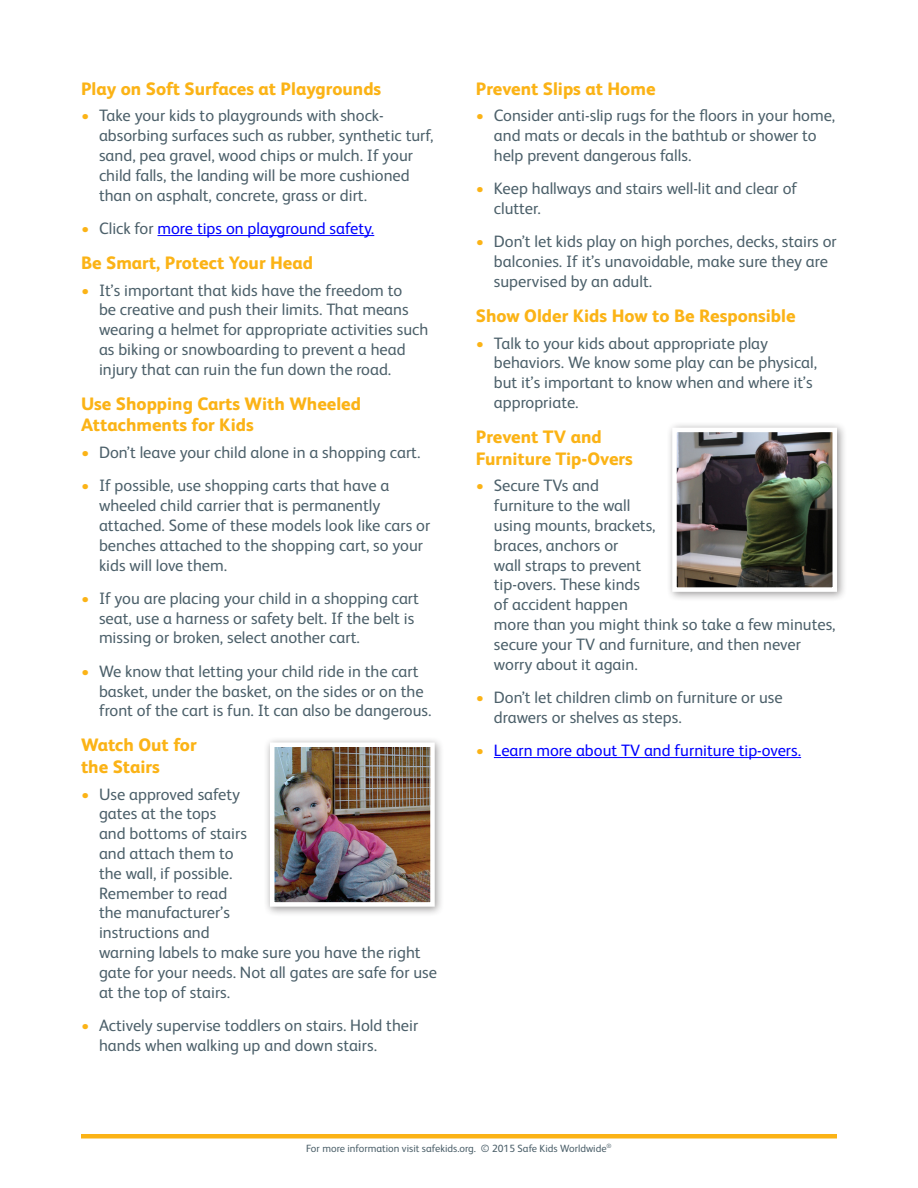
<style>
.page{position:relative;width:918px;height:1188px;background:#fff}
.page>*{position:absolute;margin:0;border:0;box-sizing:border-box;transform-origin:0 0}
.SUBHEAD{font:800 18px/21.6px "FS Albert Pro";color:#fbb316}
.t1{font:16.5px/19.8px "FS Albert Pro";color:#4c606a}
.t2{font:16.5px "FS Albert Pro";color:#00f}
.t3{font:10.5px "FS Albert Pro";color:#4c606a}
.s1{color:#fbb316}
.s2{color:#4c606a}
</style>
<div class="page">
<hr style="left:81px;top:1134px;width:756px;height:4px;background:#fbb316">
<hr style="left:158px;top:235px;width:216px;height:1px;background:#00f">
<hr style="left:494px;top:757px;width:307px;height:1px;background:#00f">
<div style="left:264px;top:736px;width:181px;height:180px;background:#231f20;opacity:.45"></div>
<img style="left:275px;top:747px;width:155px;height:155px">
<div style="left:270px;top:742px;width:165px;height:165px;border:4px solid #fff"></div>
<div style="left:666px;top:421px;width:181px;height:181px;background:#231f20;opacity:.45"></div>
<img style="left:677px;top:433px;width:155px;height:154px">
<div style="left:672px;top:428px;width:165px;height:164px;border:4px solid #fff"></div>
<p class="SUBHEAD" style="left:81px;top:77px;width:302px">Play on Soft Surfaces at Playgrounds</p>
<p class="t1" style="left:99px;top:105px;width:336px;text-indent:-18px"><span class="s1">•</span> Take your kids to playgrounds with shock&shy;absorbing surfaces such as rubber, synthetic turf, sand, pea gravel, wood chips or mulch. If your child falls, the landing will be more cushioned than on asphalt, concrete, grass or dirt.</p>
<p class="t2" style="left:81px;top:217px;width:295px"><span class="s1">•</span> <span class="s2">Click for</span> more tips on playground safety.</p>
<p class="SUBHEAD" style="left:81px;top:251px;width:234px">Be Smart, Protect Your Head</p>
<p class="t1" style="left:99px;top:279px;width:331px;text-indent:-18px"><span class="s1">•</span> It’s important that kids have the freedom to<br>be creative and push their limits. That means wearing a helmet for appropriate activities such as biking or snowboarding to prevent a head injury that can ruin the fun down the road.</p>
<p class="SUBHEAD" style="left:81px;top:392px;width:282px">Use Shopping Carts With Wheeled<br>Attachments for Kids</p>
<p class="t1" style="left:81px;top:441px;width:341px"><span class="s1">•</span> Don’t leave your child alone in a shopping cart.</p>
<p class="t1" style="left:99px;top:475px;width:333px;text-indent:-18px"><span class="s1">•</span> If possible, use shopping carts that have a wheeled child carrier that is permanently attached. Some of these models look like cars or benches attached to the shopping cart, so your kids will love them.</p>
<p class="t1" style="left:99px;top:587px;width:321px;text-indent:-18px"><span class="s1">•</span> If you are placing your child in a shopping cart seat, use a harness or safety belt. If the belt is missing or broken, select another cart.</p>
<p class="t1" style="left:99px;top:660px;width:334px;text-indent:-18px"><span class="s1">•</span> We know that letting your child ride in the cart basket, under the basket, on the sides or on the front of the cart is fun. It can also be dangerous.</p>
<p class="SUBHEAD" style="left:81px;top:733px;width:117px">Watch Out for the Stairs</p>
<p class="t1" style="left:99px;top:783px;width:340px;text-indent:-18px"><span class="s1">•</span> Use approved safety<br>gates at the tops<br>and bottoms of stairs<br>and attach them to<br>the wall, if possible.<br>Remember to read<br>the manufacturer’s<br>instructions and<br>warning labels to make sure you have the right gate for your needs. Not all gates are safe for use at the top of stairs.</p>
<p class="t1" style="left:99px;top:1014px;width:321px;text-indent:-18px"><span class="s1">•</span> Actively supervise toddlers on stairs. Hold their hands when walking up and down stairs.</p>
<p class="SUBHEAD" style="left:476px;top:77px;width:181px">Prevent Slips at Home</p>
<p class="t1" style="left:494px;top:105px;width:343px;text-indent:-18px"><span class="s1">•</span> Consider anti-slip rugs for the floors in your home, and mats or decals in the bathtub or shower to help prevent dangerous falls.</p>
<p class="t1" style="left:494px;top:178px;width:305px;text-indent:-18px"><span class="s1">•</span> Keep hallways and stairs well-lit and clear of clutter.</p>
<p class="t1" style="left:494px;top:231px;width:344px;text-indent:-18px"><span class="s1">•</span> Don’t let kids play on high porches, decks, stairs or balconies. If it’s unavoidable, make sure they are supervised by an adult.</p>
<p class="SUBHEAD" style="left:476px;top:304px;width:321px">Show Older Kids How to Be Responsible</p>
<p class="t1" style="left:494px;top:332px;width:325px;text-indent:-18px"><span class="s1">•</span> Talk to your kids about appropriate play behaviors. We know some play can be physical, but it’s important to know when and where it’s appropriate.</p>
<p class="SUBHEAD" style="left:476px;top:425px;width:159px">Prevent TV and<br>Furniture Tip-Overs</p>
<p class="t1" style="left:494px;top:475px;width:343px;text-indent:-18px"><span class="s1">•</span> Secure TVs and<br>furniture to the wall<br>using mounts, brackets,<br>braces, anchors or<br>wall straps to prevent<br>tip-overs. These kinds<br>of accident happen<br>more than you might think so take a few minutes, secure your TV and furniture, and then never worry about it again.</p>
<p class="t1" style="left:494px;top:686px;width:290px;text-indent:-18px"><span class="s1">•</span> Don’t let children climb on furniture or use drawers or shelves as steps.</p>
<p class="t2" style="left:476px;top:739px;width:327px"><span class="s1">•</span> Learn more about TV and furniture tip-overs.</p>
<p class="t3" style="left:306px;top:1140px;width:307px">For more information visit safekids.org. © 2015 Safe Kids Worldwide<sup>®</sup></p>
</div>
